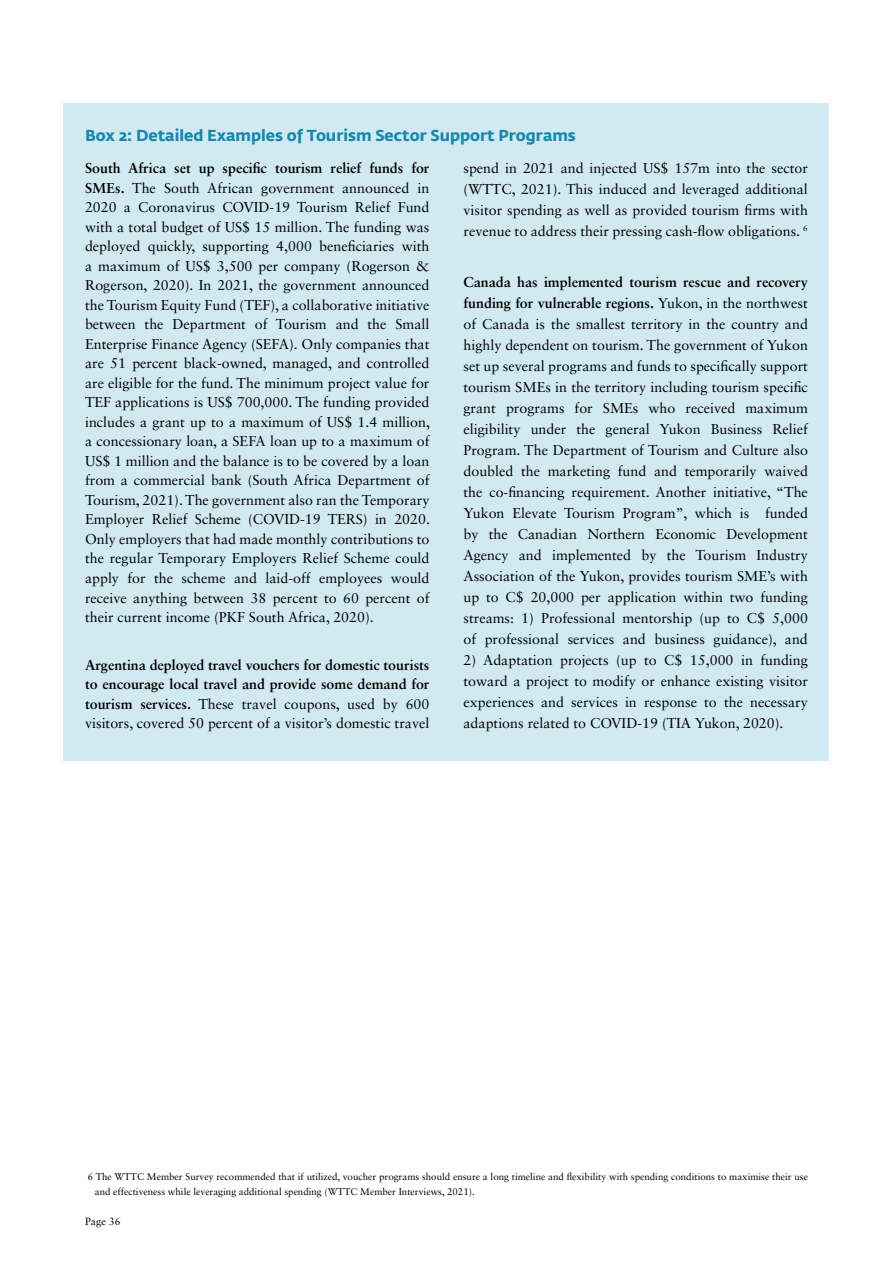
<style>
.page{position:relative;width:893px;height:1263px;background:#fff}
.page>*{position:absolute;margin:0;border:0;box-sizing:border-box;transform-origin:0 0}
.t1{font:700 15.75px "Fedra Sans Std";color:#1688ae}
.t2{font:14.25px/19.5px "Sabon LT Std";color:#000;text-align:justify}
.t3{font:700 14.25px/19.5px "Sabon LT Std";color:#000;text-align:justify}
.t4{font:10.5px "Sabon LT Std";color:#000}
.t5{font:9.75px/15px "Sabon LT Std";color:#000}
.s1{font-weight:700}
.s2{font-weight:400}
</style>
<div class="page">
<div style="left:64px;top:103px;width:765px;height:658px;background:#d1eaf2"></div>
<p class="t1" style="left:85px;top:125px;width:492px">Box 2: Detailed Examples of Tourism Sector Support Programs</p>
<p class="t2" style="left:85px;top:158px;width:346px"><span class="s1">South Africa set up specific tourism relief funds for SMEs.</span> The South African government announced in 2020 a Coronavirus COVID-19 Tourism Relief Fund with a total budget of US$ 15 million. The funding was deployed quickly, supporting 4,000 beneficiaries with a maximum of US$ 3,500 per company (Rogerson &amp; Rogerson, 2020). In 2021, the government announced the Tourism Equity Fund (TEF), a collaborative initiative between the Department of Tourism and the Small Enterprise Finance Agency (SEFA). Only companies that are 51 percent black-owned, managed, and controlled are eligible for the fund. The minimum project value for TEF applications is US$ 700,000. The funding provided includes a grant up to a maximum of US$ 1.4 million, a concessionary loan, a SEFA loan up to a maximum of US$ 1 million and the balance is to be covered by a loan from a commercial bank (South Africa Department of Tourism, 2021). The government also ran the Temporary Employer Relief Scheme (COVID-19 TERS) in 2020.<br>Only employers that had made monthly contributions to the regular Temporary Employers Relief Scheme could apply for the scheme and laid-off employees would receive anything between 38 percent to 60 percent of their current income (PKF South Africa, 2020).</p>
<p class="t3" style="left:85px;top:654px;width:346px">Argentina deployed travel vouchers for domestic tourists to encourage local travel and provide some demand for tourism services. <span class="s2">These travel coupons, used by 600 visitors, covered 50 percent of a visitor’s domestic travel</span></p>
<p class="t2" style="left:463px;top:157px;width:346px;line-height:21px">spend in 2021 and injected US$ 157m into the sector (WTTC, 2021). This induced and leveraged additional visitor spending as well as provided tourism firms with revenue to address their pressing cash-flow obligations. <sup>6</sup></p>
<p class="t2" style="left:463px;top:271px;width:346px;line-height:21px"><span class="s1">Canada has implemented tourism rescue and recovery funding for vulnerable regions.</span> Yukon, in the northwest of Canada is the smallest territory in the country and highly dependent on tourism. The government of Yukon set up several programs and funds to specifically support tourism SMEs in the territory including tourism specific grant programs for SMEs who received maximum eligibility under the general Yukon Business Relief Program. The Department of Tourism and Culture also doubled the marketing fund and temporarily waived the co-financing requirement. Another initiative, “The Yukon Elevate Tourism Program”, which is funded by the Canadian Northern Economic Development Agency and implemented by the Tourism Industry Association of the Yukon, provides tourism SME’s with up to C$ 20,000 per application within two funding streams: 1) Professional mentorship (up to C$ 5,000 of professional services and business guidance), and</p>
<p class="t2" style="left:463px;top:649px;width:346px;line-height:21px">2) Adaptation projects (up to C$ 15,000 in funding toward a project to modify or enhance existing visitor experiences and services in response to the necessary adaptions related to COVID-19 (TIA Yukon, 2020).</p>
<p class="t5" style="left:95px;top:1169px;width:715px;text-indent:-7px">6 The WTTC Member Survey recommended that if utilized, voucher programs should ensure a long timeline and flexibility with spending conditions to maximise their use and effectiveness while leveraging additional spending (WTTC Member Interviews, 2021).</p>
<p class="t4" style="left:85px;top:1215px;width:37px">Page 36</p>
</div>
